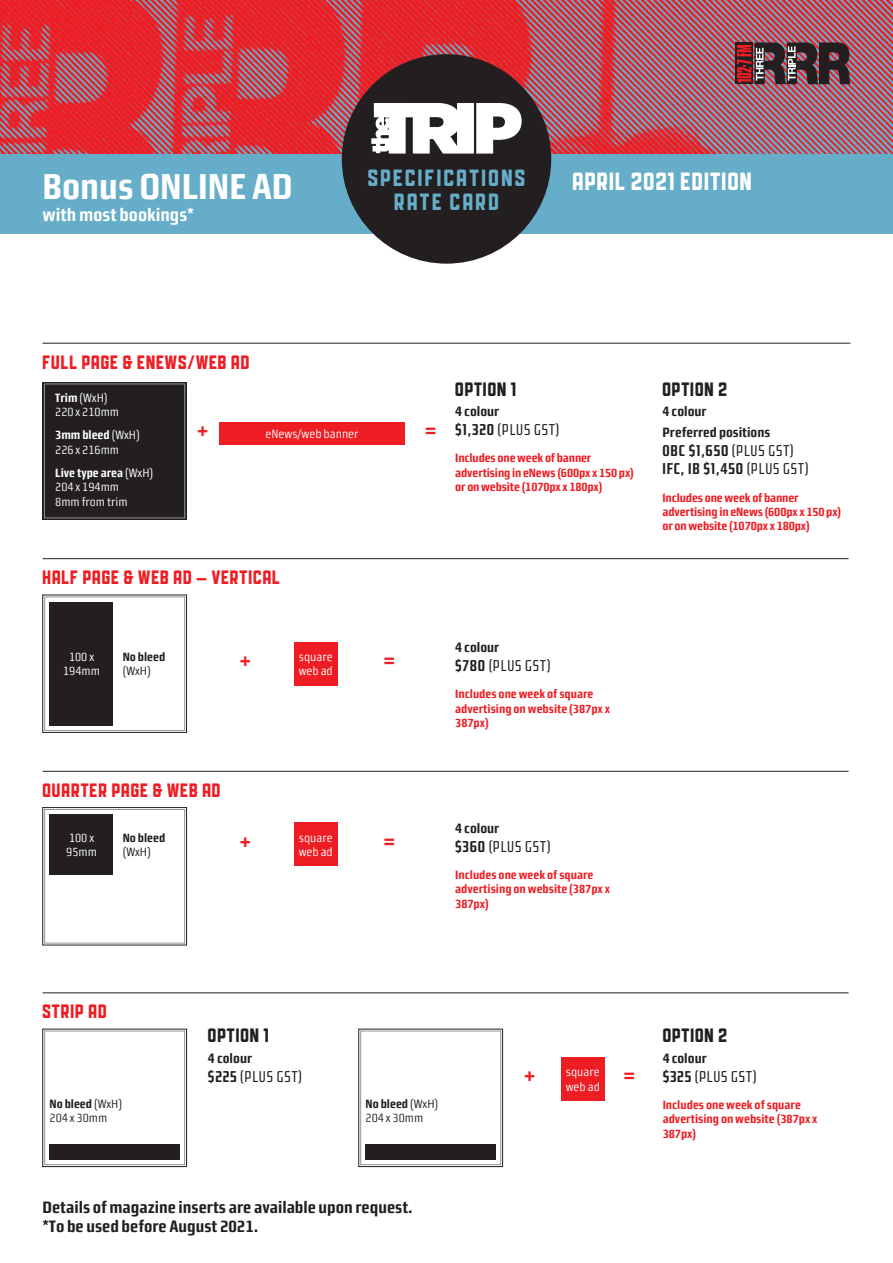
<style>
.page{position:relative;width:893px;height:1263px;background:#fff}
.page>*{position:absolute;margin:0;border:0;box-sizing:border-box;transform-origin:0 0}
.t1{font:36px "Morgan Sans Cond Bold Lining";color:#fff}
.t2{font:27px "Public Gothic Square";letter-spacing:.05em;color:#fff}
.t3{font:25.5px/24px "Public Gothic Square";letter-spacing:.1em;color:#65adc8;text-align:center}
.t4{font:21px "Public Gothic Square";letter-spacing:.05em;color:#ee1d23}
.t5{font:21px "Public Gothic Square";letter-spacing:.05em;color:#231f20}
.t6{font:18px "Morgan Sans Cond Bold Lining";color:#fff}
.t7{font:16.5px/19.8px "Morgan Sans Cond Bold Lining";color:#231f20}
.t8{font:15.75px "Morgan Poster";letter-spacing:.05em;color:#231f20}
.t9{font:700 15.75px/18.9px "Morgan Poster";letter-spacing:.05em;color:#231f20}
.t10{font:13.5px/20.4px "Morgan Sans Cond Bold Lining";color:#231f20}
.t11{font:12px/14.4px "Morgan Sans Cond Bold Lining";color:#ee1d23}
.t12{font:12px/14.4px "Morgan Sans Cond Regular Lining";color:#fff}
.t13{font:12px "Morgan Sans Cond Bold Lining";color:#231f20}
.t14{font:12px "Morgan Sans Cond Bold Lining";color:#fff}
.t15{font:12px "Morgan Sans Cond Regular Lining";color:#231f20}
.s1{font-family:"Morgan Sans Cond Bold Lining"}
.s2{font-family:"Morgan Sans Cond Regular Lining"}
.s3{font-weight:700}
.s4{font-weight:400}
</style>
<div class="page">
<div style="left:0;top:0;width:893px;height:234px;background:#65adc8"></div>
<img style="left:0;top:0;width:893px;height:154px">
<hr style="left:43px;top:343px;width:807px;height:1px;background:#231f20">
<hr style="left:43px;top:558px;width:805px;height:1px;background:#231f20">
<div style="left:43px;top:382px;width:144px;height:138px;background:#231f20"></div>
<div style="left:44px;top:384px;width:141px;height:134px;border:1px solid #939598"></div>
<div style="left:43px;top:595px;width:144px;height:138px;border:1px solid #231f20"></div>
<div style="left:44px;top:597px;width:141px;height:134px;border:1px solid #939598"></div>
<div style="left:50px;top:602px;width:63px;height:123px;background:#231f20"></div>
<hr style="left:43px;top:771px;width:805px;height:1px;background:#231f20">
<div style="left:43px;top:807px;width:144px;height:138px;border:1px solid #231f20"></div>
<div style="left:44px;top:809px;width:141px;height:134px;border:1px solid #939598"></div>
<div style="left:50px;top:814px;width:63px;height:61px;background:#231f20"></div>
<hr style="left:43px;top:992px;width:805px;height:1px;background:#231f20">
<div style="left:43px;top:1029px;width:144px;height:138px;border:1px solid #231f20"></div>
<div style="left:44px;top:1031px;width:141px;height:134px;border:1px solid #939598"></div>
<div style="left:50px;top:1144px;width:130px;height:16px;background:#231f20"></div>
<div style="left:359px;top:1029px;width:144px;height:138px;border:1px solid #231f20"></div>
<div style="left:360px;top:1031px;width:141px;height:134px;border:1px solid #939598"></div>
<div style="left:366px;top:1144px;width:130px;height:16px;background:#231f20"></div>
<div style="left:219px;top:423px;width:186px;height:22px;background:#ee1d23"></div>
<div style="left:294px;top:642px;width:43px;height:43px;background:#ee1d23"></div>
<div style="left:294px;top:823px;width:43px;height:43px;background:#ee1d23"></div>
<div style="left:561px;top:1057px;width:43px;height:43px;background:#ee1d23"></div>
<div style="left:342px;top:54px;width:209px;height:210px;background:#231f20;border-radius:50%"></div>
<div style="left:735px;top:43px;width:18px;height:41px;background:#231f20"></div>
<svg style="left:737px;top:43px;width:113px;height:41px;background:#5c3b40"></svg>
<svg style="left:371px;top:103px;width:151px;height:51px"></svg>
<h3 class="t3" style="left:368px;top:165px;width:159px">SPECIFICATIONS<br>RATE CARD</h3>
<h1 class="t1" style="left:43px;top:165px;width:252px">Bonus ONLINE AD</h1>
<h2 class="t2" style="left:572px;top:167px;width:181px">APRIL 2021 EDITION</h2>
<h3 class="t6" style="left:43px;top:204px;width:153px">with most bookings*</h3>
<h3 class="t4" style="left:43px;top:351px;width:208px">FULL PAGE &amp; ENEWS/WEB AD</h3>
<p class="t12" style="left:55px;top:391px;width:65px"><span class="s1">Trim</span> (WxH)<br>220 x 210mm</p>
<p class="t14" style="left:55px;top:428px;width:86px">3mm bleed <span class="s2">(WxH)</span></p>
<p class="t12" style="left:55px;top:442px;width:65px">226 x 216mm</p>
<p class="t14" style="left:55px;top:465px;width:100px">Live type area <span class="s2">(WxH)</span></p>
<p class="t12" style="left:55px;top:480px;width:74px">204 x 194mm<br>8mm from trim</p>
<h3 class="t4" style="left:198px;top:419px;width:12px">+</h3>
<h3 class="t4" style="left:425px;top:419px;width:12px">=</h3>
<p class="t12" style="left:265px;top:427px;width:95px">eNews/web banner</p>
<h3 class="t5" style="left:455px;top:378px;width:62px">OPTION 1</h3>
<p class="t10" style="left:455px;top:401px;width:46px">4 colour</p>
<h3 class="t8" style="left:455px;top:421px;width:105px"><span class="s3">$1,320</span> (PLUS GST)</h3>
<p class="t11" style="left:455px;top:451px;width:180px">Includes one week of banner advertising in eNews (600px x 150 px) or on website (1070px x 180px)</p>
<h3 class="t4" style="left:43px;top:567px;width:230px">HALF PAGE &amp; WEB AD – VERTICAL</h3>
<p class="t12" style="left:63px;top:649px;width:38px;text-align:center">100 x<br>194mm</p>
<p class="t13" style="left:123px;top:650px;width:44px">No bleed</p>
<p class="t15" style="left:123px;top:664px;width:30px">(WxH)</p>
<h3 class="t4" style="left:240px;top:648px;width:12px">+</h3>
<p class="t12" style="left:299px;top:649px;width:36px">square web ad</p>
<h3 class="t4" style="left:384px;top:648px;width:12px">=</h3>
<p class="t10" style="left:455px;top:637px;width:46px">4 colour</p>
<h3 class="t8" style="left:455px;top:657px;width:96px"><span class="s3">$780</span> (PLUS GST)</h3>
<p class="t11" style="left:455px;top:687px;width:156px">Includes one week of square advertising on website (387px x<br>387px)</p>
<h3 class="t4" style="left:43px;top:779px;width:179px">QUARTER PAGE &amp; WEB AD</h3>
<p class="t12" style="left:66px;top:830px;width:32px">100 x<br>95mm</p>
<p class="t13" style="left:123px;top:830px;width:44px">No bleed</p>
<p class="t15" style="left:123px;top:845px;width:30px">(WxH)</p>
<h3 class="t4" style="left:240px;top:829px;width:12px">+</h3>
<p class="t12" style="left:299px;top:830px;width:36px">square web ad</p>
<h3 class="t4" style="left:384px;top:829px;width:12px">=</h3>
<p class="t10" style="left:455px;top:818px;width:46px">4 colour</p>
<h3 class="t8" style="left:455px;top:838px;width:96px"><span class="s3">$360</span> (PLUS GST)</h3>
<p class="t11" style="left:455px;top:867px;width:156px">Includes one week of square advertising on website (387px x<br>387px)</p>
<h3 class="t5" style="left:662px;top:378px;width:66px">OPTION 2</h3>
<p class="t10" style="left:662px;top:401px;width:109px">4 colour<br>Preferred positions</p>
<h3 class="t9" style="left:662px;top:440px;width:147px">OBC $1,650 <span class="s4">(PLUS GST)<br></span>IFC, IB $1,450 <span class="s4">(PLUS GST)</span></h3>
<p class="t11" style="left:662px;top:490px;width:180px">Includes one week of banner advertising in eNews (600px x 150 px) or on website (1070px x 180px)</p>
<h3 class="t4" style="left:43px;top:1001px;width:65px">STRIP AD</h3>
<p class="t13" style="left:50px;top:1097px;width:74px">No bleed <span class="s2">(WxH)</span></p>
<p class="t15" style="left:50px;top:1111px;width:59px">204 x 30mm</p>
<h3 class="t5" style="left:208px;top:1025px;width:62px">OPTION 1</h3>
<p class="t10" style="left:208px;top:1048px;width:46px">4 colour</p>
<h3 class="t8" style="left:208px;top:1068px;width:95px"><span class="s3">$225</span> (PLUS GST)</h3>
<p class="t13" style="left:366px;top:1097px;width:74px">No bleed <span class="s2">(WxH)</span></p>
<p class="t15" style="left:366px;top:1111px;width:59px">204 x 30mm</p>
<h3 class="t7" style="left:43px;top:1197px;width:372px">Details of magazine inserts are available upon request. *To be used before August 2021.</h3>
<h3 class="t4" style="left:524px;top:1064px;width:12px">+</h3>
<p class="t12" style="left:566px;top:1065px;width:36px">square web ad</p>
<h3 class="t4" style="left:624px;top:1064px;width:12px">=</h3>
<h3 class="t5" style="left:663px;top:1025px;width:66px">OPTION 2</h3>
<p class="t10" style="left:663px;top:1048px;width:46px">4 colour</p>
<h3 class="t8" style="left:663px;top:1068px;width:95px"><span class="s3">$325</span> (PLUS GST)</h3>
<p class="t11" style="left:663px;top:1097px;width:156px">Includes one week of square advertising on website (387px x<br>387px)</p>
</div>
